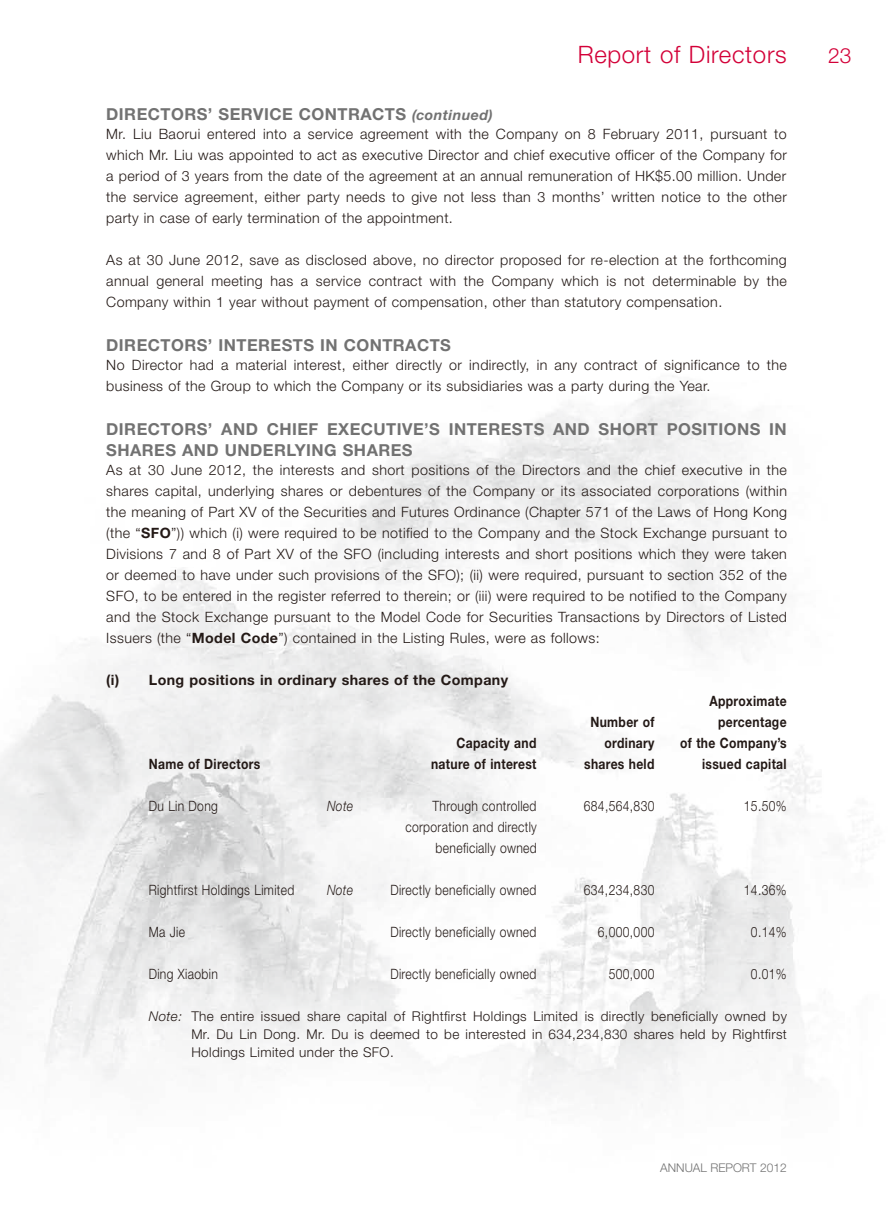
<style>
.page{position:relative;width:893px;height:1212px;background:#fff}
.page>*{position:absolute;margin:0;border:0;box-sizing:border-box;transform-origin:0 0}
.t1{font:300 24px "Helvetica Neue LT Std";letter-spacing:.03em;color:#d30038}
.t2{font:300 21px "Helvetica Neue LT Std";color:#d30038}
.t3{font:700 16.5px/21px "Helvetica Neue LT Std";letter-spacing:.03em;color:#727272}
.t4{font:300 14.25px/21px "Helvetica Neue LT Std";letter-spacing:.03em;color:#231916;text-align:justify}
.t5{font:300 14.25px/21px "Helvetica Neue LT Std";letter-spacing:.03em;color:#231916;text-align:right;scale:.85 1}
.t6{font:700 14.25px "Helvetica Neue LT Std";letter-spacing:.03em;color:#231916;scale:.85 1}
.t7{font:700 14.25px "Helvetica Neue LT Std";letter-spacing:.03em;color:#231916}
.t8{font:italic 300 14.25px "Helvetica Neue LT Std";letter-spacing:.03em;color:#231916;scale:.85 1}
.t9{font:300 13.5px/18px "Helvetica Neue LT Std";letter-spacing:.03em;color:#231916;text-align:justify}
.t10{font:300 12px "Helvetica Neue LT Std";color:#727272}
.s1{font-style:italic;font-size:14.25px}
.s2{font-weight:700}
.s3{font-style:italic}
</style>
<div class="page">
<img style="left:0;top:376px;width:868px;height:730px">
<h1 class="t1" style="left:578px;top:40px;width:211px">Report of Directors</h1>
<h2 class="t2" style="left:828px;top:42px;width:25px">23</h2>
<p class="t3" style="left:106px;top:103px;width:388px">DIRECTORS’ SERVICE CONTRACTS <span class="s1">(continued)</span></p>
<p class="t4" style="left:106px;top:123px;width:682px">Mr. Liu Baorui entered into a service agreement with the Company on 8 February 2011, pursuant to which Mr. Liu was appointed to act as executive Director and chief executive officer of the Company for a period of 3 years from the date of the agreement at an annual remuneration of HK$5.00 million. Under the service agreement, either party needs to give not less than 3 months’ written notice to the other party in case of early termination of the appointment.</p>
<p class="t4" style="left:106px;top:249px;width:682px">As at 30 June 2012, save as disclosed above, no director proposed for re-election at the forthcoming annual general meeting has a service contract with the Company which is not determinable by the Company within 1 year without payment of compensation, other than statutory compensation.</p>
<p class="t3" style="left:106px;top:334px;width:346px">DIRECTORS’ INTERESTS IN CONTRACTS</p>
<p class="t4" style="left:106px;top:354px;width:682px">No Director had a material interest, either directly or indirectly, in any contract of significance to the business of the Group to which the Company or its subsidiaries was a party during the Year.</p>
<p class="t3" style="left:106px;top:418px;width:682px">DIRECTORS’ AND CHIEF EXECUTIVE’S INTERESTS AND SHORT POSITIONS IN<br>SHARES AND UNDERLYING SHARES</p>
<p class="t4" style="left:106px;top:459px;width:682px">As at 30 June 2012, the interests and short positions of the Directors and the chief executive in the shares capital, underlying shares or debentures of the Company or its associated corporations (within the meaning of Part XV of the Securities and Futures Ordinance (Chapter 571 of the Laws of Hong Kong (the “<span class="s2">SFO</span>”)) which (i) were required to be notified to the Company and the Stock Exchange pursuant to Divisions 7 and 8 of Part XV of the SFO (including interests and short positions which they were taken or deemed to have under such provisions of the SFO); (ii) were required, pursuant to section 352 of the SFO, to be entered in the register referred to therein; or (iii) were required to be notified to the Company and the Stock Exchange pursuant to the Model Code for Securities Transactions by Directors of Listed Issuers (the “<span class="s2">Model Code</span>”) contained in the Listing Rules, were as follows:</p>
<p class="t7" style="left:106px;top:671px;width:403px">(i) Long positions in ordinary shares of the Company</p>
<p class="t6" style="left:709px;top:692px;width:92px">Approximate</p>
<p class="t6" style="left:590px;top:713px;width:77px">Number of</p>
<p class="t6" style="left:718px;top:713px;width:82px">percentage</p>
<p class="t6" style="left:457px;top:734px;width:95px">Capacity and</p>
<p class="t6" style="left:605px;top:734px;width:60px">ordinary</p>
<p class="t6" style="left:680px;top:734px;width:127px">of the Company’s</p>
<p class="t6" style="left:149px;top:755px;width:133px">Name of Directors</p>
<p class="t6" style="left:431px;top:755px;width:125px">nature of interest</p>
<p class="t6" style="left:584px;top:755px;width:84px">shares held</p>
<p class="t6" style="left:702px;top:755px;width:101px">issued capital</p>
<p class="t5" style="left:149px;top:795px;width:83px">Du Lin Dong</p>
<p class="t8" style="left:327px;top:798px;width:32px">Note</p>
<p class="t5" style="left:433px;top:795px;width:124px">Through controlled</p>
<p class="t5" style="left:584px;top:795px;width:85px">684,564,830</p>
<p class="t5" style="left:744px;top:795px;width:52px">15.50%</p>
<p class="t5" style="left:405px;top:816px;width:156px">corporation and directly beneficially owned</p>
<p class="t5" style="left:149px;top:879px;width:173px">Rightfirst Holdings Limited</p>
<p class="t8" style="left:327px;top:882px;width:32px">Note</p>
<p class="t5" style="left:390px;top:879px;width:173px">Directly beneficially owned</p>
<p class="t5" style="left:584px;top:879px;width:85px">634,234,830</p>
<p class="t5" style="left:744px;top:879px;width:52px">14.36%</p>
<p class="t5" style="left:149px;top:921px;width:44px">Ma Jie</p>
<p class="t5" style="left:390px;top:921px;width:173px">Directly beneficially owned</p>
<p class="t5" style="left:598px;top:921px;width:68px">6,000,000</p>
<p class="t5" style="left:751px;top:921px;width:43px">0.14%</p>
<p class="t5" style="left:149px;top:963px;width:83px">Ding Xiaobin</p>
<p class="t5" style="left:390px;top:963px;width:173px">Directly beneficially owned</p>
<p class="t5" style="left:609px;top:963px;width:55px">500,000</p>
<p class="t5" style="left:751px;top:963px;width:43px">0.01%</p>
<p class="t9" style="left:191px;top:1006px;width:597px;text-indent:-43px"><span class="s3">Note:</span> The entire issued share capital of Rightfirst Holdings Limited is directly beneficially owned by Mr. Du Lin Dong. Mr. Du is deemed to be interested in 634,234,830 shares held by Rightfirst Holdings Limited under the SFO.</p>
<p class="t10" style="left:660px;top:1160px;width:128px">ANNUAL REPORT 2012</p>
</div>
